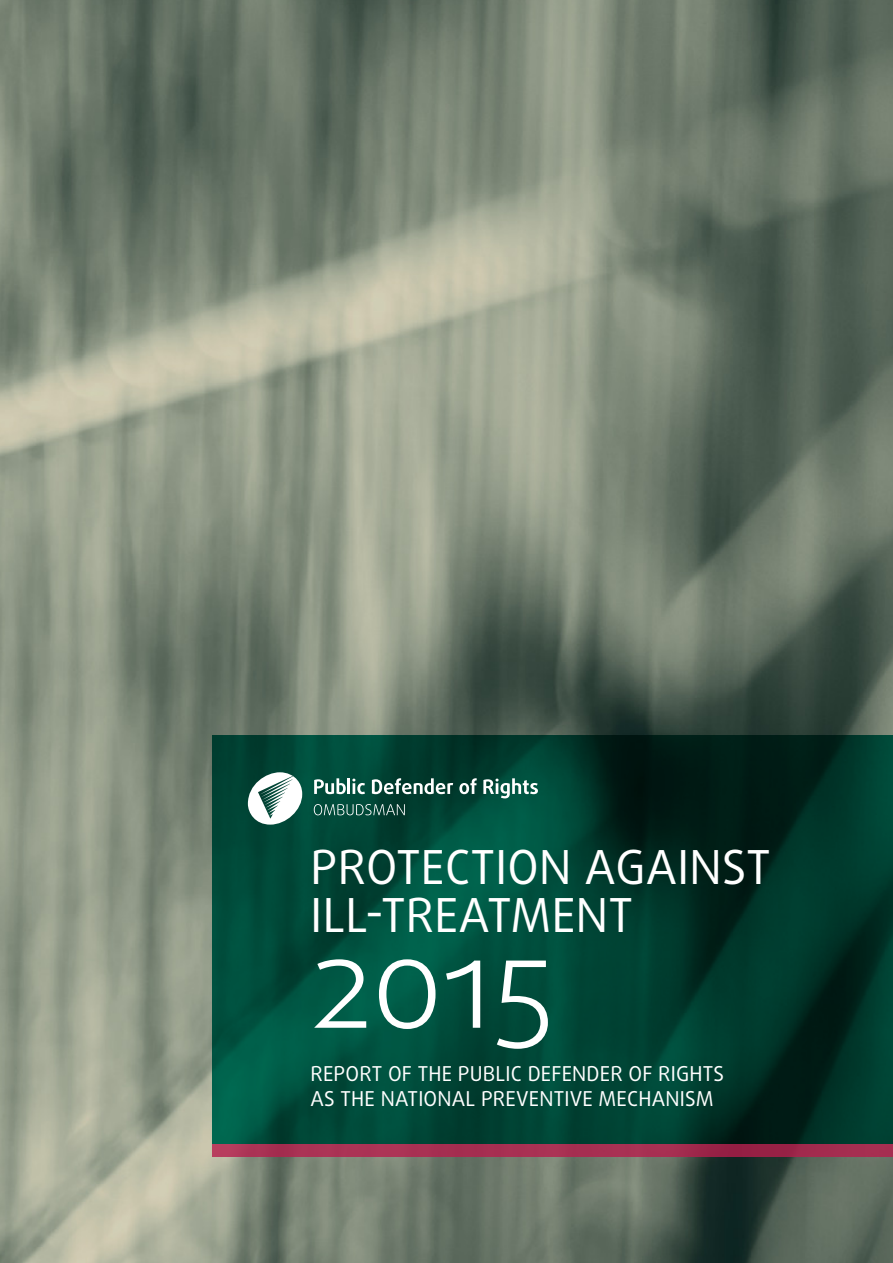
<style>
.page{position:relative;width:893px;height:1263px;background:#fff}
.page>*{position:absolute;margin:0;border:0;box-sizing:border-box;transform-origin:0 0}
.t1{font:300 124.65px "Daxline Pro";color:#fff}
.t2{font:46.95px/48px "Daxline Pro";letter-spacing:.01em;color:#fff}
.t3{font:20.55px/25.5px "Daxline Pro";letter-spacing:.01em;color:#fff}
</style>
<div class="page">
<img style="left:0;top:0;width:893px;height:1263px">
<svg style="left:213px;top:736px;width:680px;height:408px;background:#003f31"></svg>
<svg style="left:314px;top:778px;width:32px;height:16px"></svg>
<hr style="left:347px;top:778px;width:3px;height:16px;background:#fff">
<svg style="left:352px;top:778px;width:13px;height:16px"></svg>
<svg style="left:372px;top:778px;width:81px;height:16px"></svg>
<svg style="left:459px;top:778px;width:18px;height:16px"></svg>
<svg style="left:483px;top:778px;width:55px;height:20px"></svg>
<svg style="left:314px;top:804px;width:91px;height:11px"></svg>
<svg style="left:248px;top:772px;width:54px;height:53px"></svg>
<svg style="left:213px;top:1144px;width:680px;height:13px;background:#a52d50"></svg>
<p class="t2" style="left:311px;top:844px;width:461px">PROTECTION AGAINST<br>ILL-TREATMENT</p>
<p class="t1" style="left:310px;top:900px;width:245px">2015</p>
<p class="t3" style="left:310px;top:1061px;width:415px">REPORT OF THE PUBLIC DEFENDER OF RIGHTS<br>AS THE NATIONAL PREVENTIVE MECHANISM</p>
</div>
